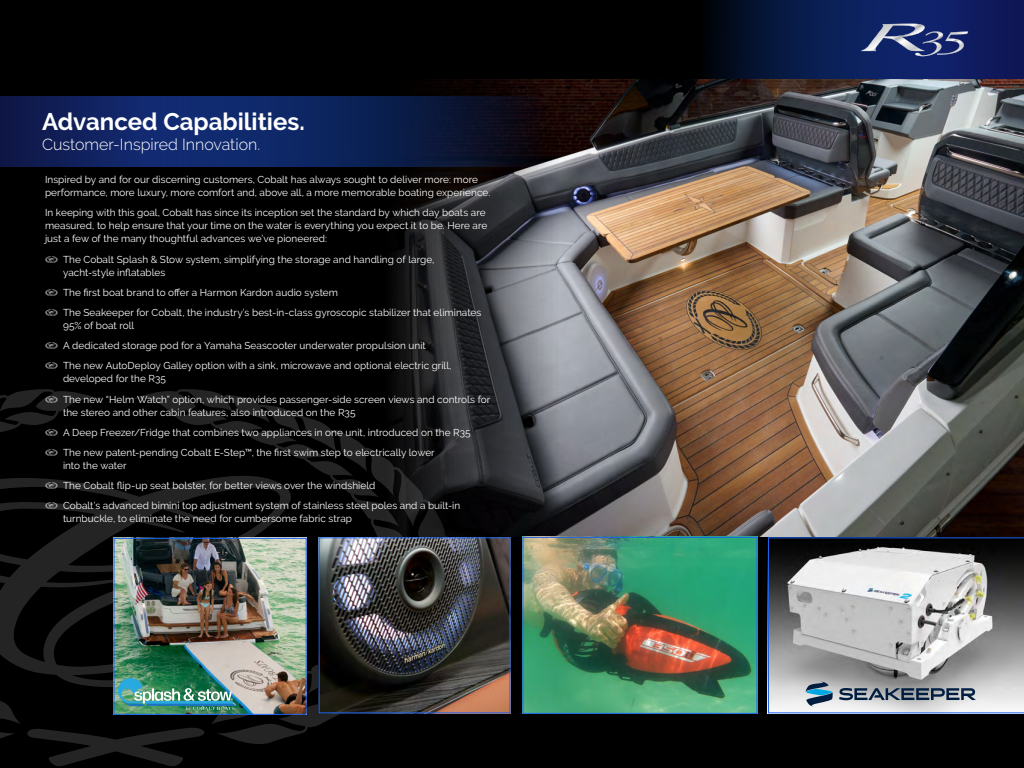
<style>
.page{position:relative;width:1024px;height:768px;background:#000}
.page>*{position:absolute;margin:0;border:0;box-sizing:border-box;transform-origin:0 0}
.Headline_2{font:700 24px "Raleway";color:#fff}
.sub-head{font:300 16px "Raleway";color:#fff}
.Text_Bullet_List{font:10px/13px "Raleway";letter-spacing:.005em;color:#fff}
.s1{font-family:"Cobalt TT"}
</style>
<div class="page">
<svg style="left:700px;top:0;width:324px;height:80px;background:#0b1a4b"></svg>
<svg style="left:49px;top:736px;width:134px;height:31px"></svg>
<svg style="left:132px;top:389px;width:324px;height:359px"></svg>
<svg style="left:0;top:389px;width:97px;height:359px"></svg>
<svg style="left:0;top:469px;width:296px;height:218px"></svg>
<img style="left:116px;top:540px;width:189px;height:173px">
<div style="left:114px;top:538px;width:193px;height:177px;border:1px solid #1d62f0"></div>
<img style="left:376px;top:80px;width:648px;height:457px">
<svg style="left:0;top:97px;width:545px;height:70px;background:#0e1f52"></svg>
<svg style="left:861px;top:24px;width:107px;height:32px;background:#455387"></svg>
<img style="left:118px;top:678px;width:118px;height:32px">
<svg style="left:768px;top:537px;width:256px;height:176px;background:#a1a2a4"></svg>
<img style="left:524px;top:539px;width:231px;height:173px">
<div style="left:522px;top:537px;width:235px;height:177px;border:1px solid #1d62f0"></div>
<img style="left:321px;top:539px;width:187px;height:172px">
<div style="left:319px;top:537px;width:191px;height:176px;border:1px solid #1d62f0"></div>
<svg style="left:804px;top:681px;width:29px;height:26px"></svg>
<svg style="left:839px;top:688px;width:137px;height:12px;background:#5e6d7f"></svg>
<p class="Headline_2" style="left:42px;top:108px;width:264px">Advanced Capabilities.</p>
<p class="sub-head" style="left:42px;top:135px;width:220px">Customer-Inspired Innovation.</p>
<p class="Text_Bullet_List" style="left:45px;top:173px;width:447px">Inspired by and for our discerning customers, Cobalt has always sought to deliver more: more performance, more luxury, more comfort and, above all, a more memorable boating experience.</p>
<p class="Text_Bullet_List" style="left:45px;top:206px;width:444px">In keeping with this goal, Cobalt has since its inception set the standard by which day boats are measured, to help ensure that your time on the water is everything you expect it to be. Here are just a few of the many thoughtful advances we’ve pioneered:</p>
<p class="Text_Bullet_List" style="left:63px;top:253px;width:373px;text-indent:-18px"><span class="s1">¬</span> The Cobalt Splash &amp; Stow system, simplifying the storage and handling of large, yacht-style inflatables</p>
<p class="Text_Bullet_List" style="left:45px;top:286px;width:295px"><span class="s1">¬</span> The first boat brand to offer a Harmon Kardon audio system</p>
<p class="Text_Bullet_List" style="left:63px;top:306px;width:420px;text-indent:-18px"><span class="s1">¬</span> The Seakeeper for Cobalt, the industry’s best-in-class gyroscopic stabilizer that eliminates<br>95% of boat roll</p>
<p class="Text_Bullet_List" style="left:45px;top:339px;width:383px"><span class="s1">¬</span> A dedicated storage pod for a Yamaha Seascooter underwater propulsion unit</p>
<p class="Text_Bullet_List" style="left:63px;top:359px;width:390px;text-indent:-18px"><span class="s1">¬</span> The new AutoDeploy Galley option with a sink, microwave and optional electric grill, developed for the R35</p>
<p class="Text_Bullet_List" style="left:63px;top:393px;width:429px;text-indent:-18px"><span class="s1">¬</span> The new “Helm Watch” option, which provides passenger-side screen views and controls for the stereo and other cabin features, also introduced on the R35</p>
<p class="Text_Bullet_List" style="left:45px;top:426px;width:427px"><span class="s1">¬</span> A Deep Freezer/Fridge that combines two appliances in one unit, introduced on the R35</p>
<p class="Text_Bullet_List" style="left:63px;top:446px;width:373px;text-indent:-18px"><span class="s1">¬</span> The new patent-pending Cobalt E-Step™, the first swim step to electrically lower into the water</p>
<p class="Text_Bullet_List" style="left:45px;top:479px;width:332px"><span class="s1">¬</span> The Cobalt flip-up seat bolster, for better views over the windshield</p>
<p class="Text_Bullet_List" style="left:63px;top:499px;width:399px;text-indent:-18px"><span class="s1">¬</span> Cobalt’s advanced bimini top adjustment system of stainless steel poles and a built-in turnbuckle, to eliminate the need for cumbersome fabric strap</p>
</div>
